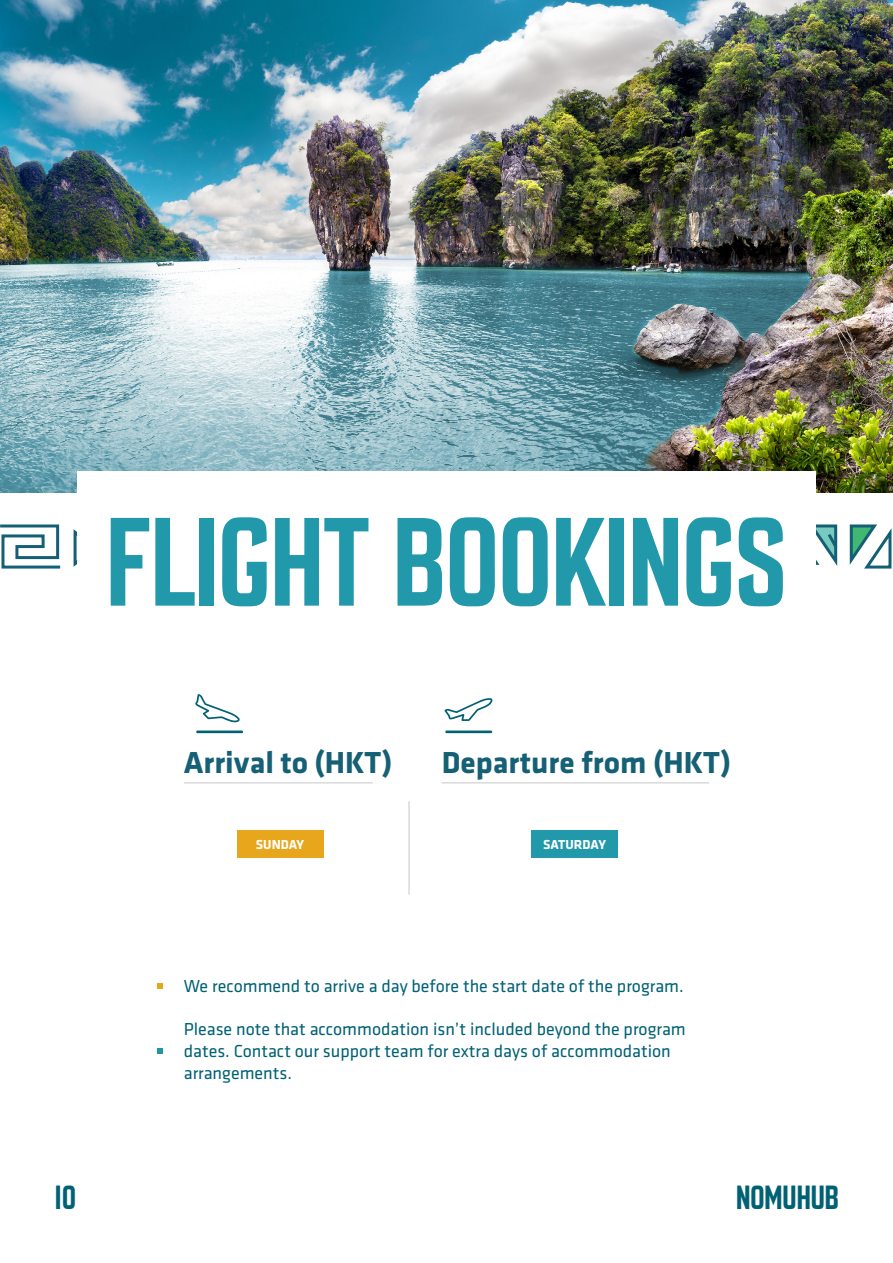
<style>
.page{position:relative;width:893px;height:1263px;background:#fff}
.page>*{position:absolute;margin:0;border:0;box-sizing:border-box;transform-origin:0 0}
.t1{font:500 condensed 112.5px "Enamela W01";color:#2199ab}
.t2{font:700 31.5px "Klavika";color:#166076}
.t3{font:500 condensed 30px "Enamela W01";color:#006175}
.t4{font:18px/21.6px "Klavika";color:#006175}
.t5{font:700 13.5px "Klavika";color:#fff}
</style>
<div class="page">
<svg style="left:0;top:524px;width:77px;height:45px"></svg>
<svg style="left:849px;top:524px;width:43px;height:45px"></svg>
<svg style="left:816px;top:524px;width:22px;height:42px"></svg>
<img style="left:0;top:0;width:893px;height:493px">
<div style="left:77px;top:471px;width:738px;height:192px;background:#fff"></div>
<svg style="left:195px;top:694px;width:45px;height:28px"></svg>
<svg style="left:196px;top:730px;width:47px;height:3px"></svg>
<hr style="left:184px;top:782px;width:189px;height:1px;background:#c7c7c7">
<svg style="left:444px;top:698px;width:49px;height:23px"></svg>
<svg style="left:445px;top:730px;width:47px;height:3px"></svg>
<hr style="left:442px;top:782px;width:267px;height:1px;background:#c7c7c7">
<div style="left:237px;top:831px;width:86px;height:27px;background:#e8a61c"></div>
<div style="left:531px;top:831px;width:87px;height:27px;background:#2199ab"></div>
<hr style="left:409px;top:801px;width:1px;height:94px;background:#c7c7c7">
<svg style="left:157px;top:983px;width:6px;height:6px"></svg>
<svg style="left:157px;top:1048px;width:6px;height:5px"></svg>
<p class="t1" style="left:106px;top:486px;width:682px">FLIGHT BOOKINGS</p>
<p class="t2" style="left:184px;top:746px;width:210px">Arrival to (HKT)</p>
<p class="t2" style="left:442px;top:746px;width:291px">Departure from (HKT)</p>
<p class="t5" style="left:256px;top:837px;width:50px">SUNDAY</p>
<p class="t5" style="left:543px;top:837px;width:64px">SATURDAY</p>
<p class="t4" style="left:184px;top:976px;width:501px">We recommend to arrive a day before the start date of the program.</p>
<p class="t4" style="left:184px;top:1019px;width:503px">Please note that accommodation isn’t included beyond the program dates. Contact our support team for extra days of accommodation arrangements.</p>
<p class="t3" style="left:54px;top:1177px;width:24px">10</p>
<p class="t3" style="left:736px;top:1177px;width:104px">NOMUHUB</p>
</div>
